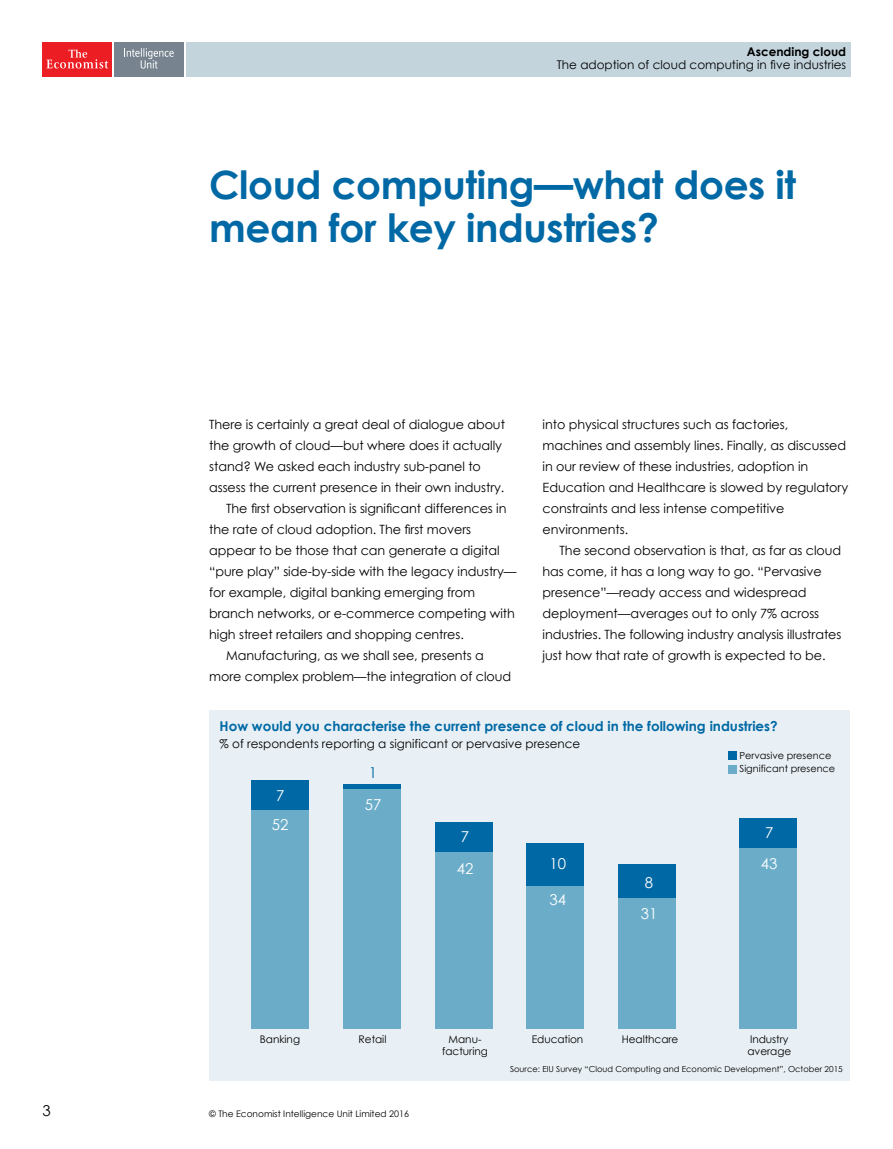
<style>
.page{position:relative;width:893px;height:1149px;background:#fff}
.page>*{position:absolute;margin:0;border:0;box-sizing:border-box;transform-origin:0 0}
.HEADING_BLUE{font:700 39px/42px "Century Gothic";letter-spacing:-.01em;color:#0069a5}
.t1{font:15px "Century Gothic";color:#fff}
.t2{font:15px "Century Gothic";color:#000}
.t3{font:15px "Century Gothic";color:#0069a5}
.t4{font:700 13.5px "Century Gothic";color:#0069a5}
.BODY_INDENT{font:12.75px/21px "Century Gothic";letter-spacing:-.005em;color:#000}
.BODY_FULL_OUT{font:12.75px/21px "Century Gothic";letter-spacing:-.005em;color:#000}
.t5{font:12px "Century Gothic";color:#000}
.t6{font:700 12px "Century Gothic";color:#000}
.t7{font:10.5px/12px "Century Gothic";letter-spacing:-.005em;color:#000;text-align:center}
.t8{font:9.75px/13.5px "Century Gothic";color:#000}
.t9{font:9px "Century Gothic";color:#000}
.t10{font:8.25px "Century Gothic";color:#000}
</style>
<div class="page">
<div style="left:43px;top:43px;width:69px;height:34px;background:#ed1d24"></div>
<svg style="left:46px;top:49px;width:62px;height:19px"></svg>
<div style="left:114px;top:43px;width:70px;height:34px;background:#77848f"></div>
<svg style="left:124px;top:48px;width:50px;height:21px"></svg>
<div style="left:186px;top:43px;width:664px;height:34px;background:#c3d4dd"></div>
<div style="left:209px;top:710px;width:641px;height:370px;background:#e9f0f5"></div>
<div style="left:728px;top:750px;width:9px;height:9px;background:#0069a5"></div>
<div style="left:728px;top:765px;width:9px;height:8px;background:#6badc9"></div>
<div style="left:252px;top:780px;width:57px;height:29px;background:#0069a5"></div>
<hr style="left:343px;top:784px;width:58px;height:4px;background:#0069a5">
<div style="left:435px;top:822px;width:58px;height:29px;background:#0069a5"></div>
<div style="left:526px;top:843px;width:58px;height:42px;background:#0069a5"></div>
<div style="left:618px;top:864px;width:58px;height:33px;background:#0069a5"></div>
<div style="left:740px;top:818px;width:57px;height:29px;background:#0069a5"></div>
<div style="left:252px;top:809px;width:57px;height:219px;background:#6badc9"></div>
<div style="left:343px;top:788px;width:58px;height:240px;background:#6badc9"></div>
<div style="left:435px;top:851px;width:58px;height:177px;background:#6badc9"></div>
<div style="left:526px;top:885px;width:58px;height:143px;background:#6badc9"></div>
<div style="left:618px;top:897px;width:58px;height:131px;background:#6badc9"></div>
<div style="left:740px;top:847px;width:57px;height:181px;background:#6badc9"></div>
<p class="t6" style="left:747px;top:44px;width:101px">Ascending cloud</p>
<p class="t5" style="left:557px;top:58px;width:291px">The adoption of cloud computing in five industries</p>
<p class="HEADING_BLUE" style="left:209px;top:163px;width:588px">Cloud computing—what does it mean for key industries?</p>
<p class="BODY_FULL_OUT" style="left:209px;top:413px;width:297px">There is certainly a great deal of dialogue about the growth of cloud—but where does it actually stand? We asked each industry sub-panel to assess the current presence in their own industry.</p>
<p class="BODY_INDENT" style="left:209px;top:497px;width:309px;text-indent:17px">The first observation is significant differences in the rate of cloud adoption. The first movers appear to be those that can generate a digital “pure play” side-by-side with the legacy industry— for example, digital banking emerging from branch networks, or e-commerce competing with high street retailers and shopping centres.</p>
<p class="BODY_INDENT" style="left:209px;top:644px;width:303px;text-indent:17px">Manufacturing, as we shall see, presents a more complex problem—the integration of cloud</p>
<p class="BODY_INDENT" style="left:543px;top:413px;width:307px">into physical structures such as factories, machines and assembly lines. Finally, as discussed in our review of these industries, adoption in Education and Healthcare is slowed by regulatory constraints and less intense competitive environments.</p>
<p class="BODY_INDENT" style="left:543px;top:539px;width:300px;text-indent:17px">The second observation is that, as far as cloud has come, it has a long way to go. “Pervasive presence”—ready access and widespread deployment—averages out to only 7% across industries. The following industry analysis illustrates just how that rate of growth is expected to be.</p>
<p class="t4" style="left:220px;top:717px;width:560px">How would you characterise the current presence of cloud in the following industries?</p>
<p class="t5" style="left:220px;top:736px;width:362px">% of respondents reporting a significant or pervasive presence</p>
<p class="t8" style="left:739px;top:748px;width:97px">Pervasive presence<br>Significant presence</p>
<p class="t3" style="left:369px;top:762px;width:10px">1</p>
<p class="t1" style="left:276px;top:786px;width:10px">7</p>
<p class="t1" style="left:272px;top:815px;width:18px">52</p>
<p class="t1" style="left:365px;top:795px;width:18px">57</p>
<p class="t1" style="left:461px;top:827px;width:10px">7</p>
<p class="t1" style="left:457px;top:859px;width:18px">42</p>
<p class="t1" style="left:549px;top:854px;width:18px">10</p>
<p class="t1" style="left:549px;top:890px;width:18px">34</p>
<p class="t1" style="left:645px;top:873px;width:10px">8</p>
<p class="t1" style="left:641px;top:903px;width:18px">31</p>
<p class="t1" style="left:765px;top:823px;width:10px">7</p>
<p class="t1" style="left:761px;top:854px;width:18px">43</p>
<p class="t7" style="left:260px;top:1032px;width:42px">Banking</p>
<p class="t7" style="left:359px;top:1032px;width:29px">Retail</p>
<p class="t7" style="left:442px;top:1032px;width:47px">Manu&shy;facturing</p>
<p class="t7" style="left:532px;top:1032px;width:53px">Education</p>
<p class="t7" style="left:622px;top:1032px;width:58px">Healthcare</p>
<p class="t7" style="left:747px;top:1032px;width:45px;text-align:left">Industry average</p>
<p class="t2" style="left:43px;top:1100px;width:10px">3</p>
<p class="t9" style="left:209px;top:1108px;width:201px">© The Economist Intelligence Unit Limited 2016</p>
<p class="t10" style="left:510px;top:1063px;width:334px">Source: EIU Survey “Cloud Computing and Economic Development”, October 2015</p>
</div>
